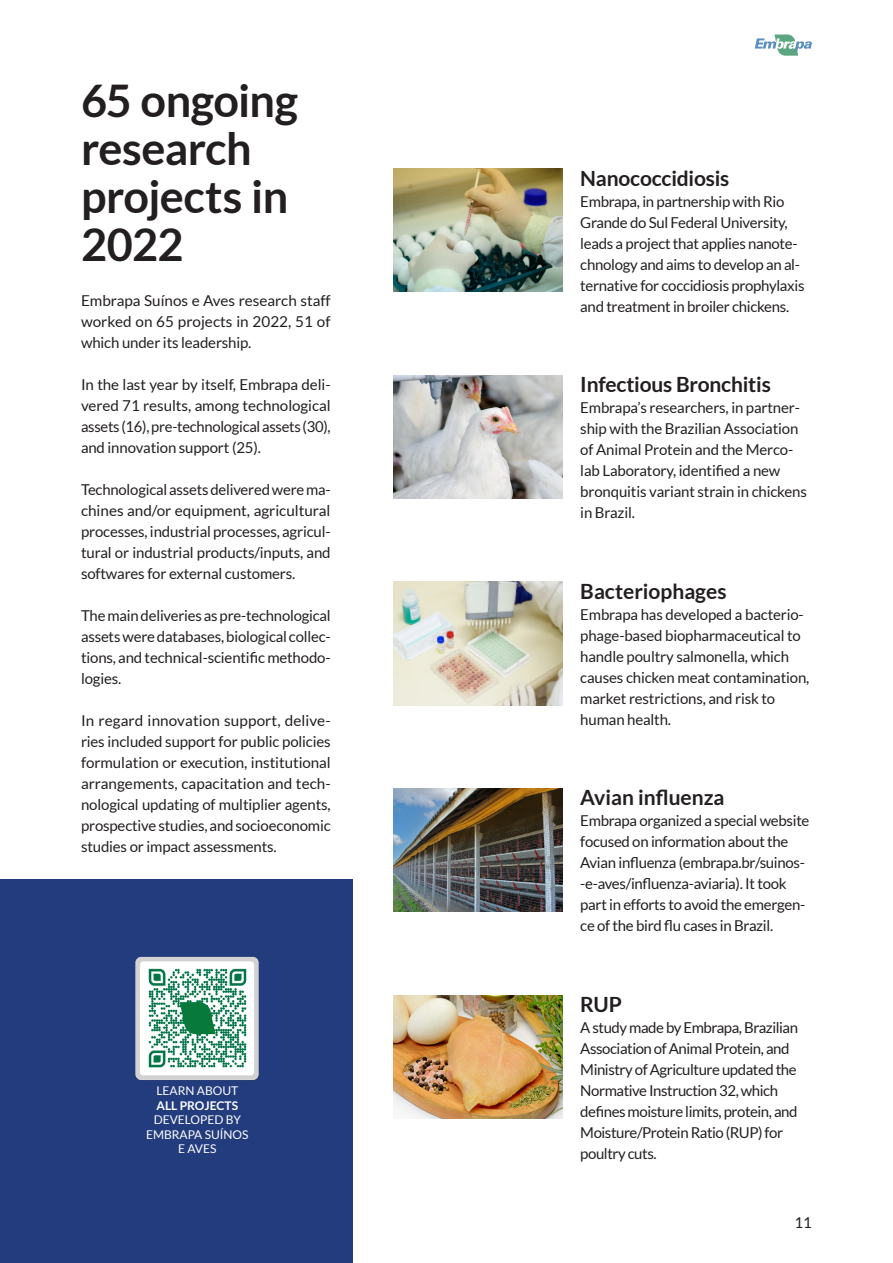
<style>
.page{position:relative;width:893px;height:1263px;background:#fff}
.page>*{position:absolute;margin:0;border:0;box-sizing:border-box;transform-origin:0 0}
._30_32_-_Left{font:700 45px/48px "Lato";letter-spacing:-.015em;color:#231f20}
._14_Auto_-_Left{font:700 21px "Lato";letter-spacing:-.01em;color:#231f20}
._10_14_-_Left_Justify{font:15px/21px "Lato";letter-spacing:-.02em;color:#231f20}
._10_14_-_Right{font:15px "Lato";color:#231f20}
._12_Auto_-_Left{font:12px "Lato";color:#fff}
._12_Auto_-_Left-2{font:700 12px "Lato";color:#fff}
</style>
<div class="page">
<div style="left:0;top:879px;width:353px;height:384px;background:#223c7d"></div>
<img style="left:393px;top:375px;width:169px;height:123px">
<img style="left:393px;top:582px;width:169px;height:123px">
<img style="left:393px;top:788px;width:169px;height:124px">
<img style="left:393px;top:995px;width:169px;height:123px">
<img style="left:393px;top:169px;width:169px;height:122px">
<img style="left:135px;top:956px;width:124px;height:124px">
<img style="left:144px;top:965px;width:106px;height:106px">
<svg style="left:755px;top:35px;width:57px;height:21px"></svg>
<p class="_30_32_-_Left" style="left:81px;top:76px;width:218px">65 ongoing research</p>
<p class="_30_32_-_Left" style="left:81px;top:172px;width:209px">projects in<br>2022</p>
<p class="_10_14_-_Left_Justify" style="left:81px;top:290px;width:251px;text-align:justify">Embrapa Suínos e Aves research staff worked on 65 projects in 2022, 51 of which under its leadership.</p>
<p class="_10_14_-_Left_Justify" style="left:81px;top:374px;width:251px;text-align:justify">In the last year by itself, Embrapa deli&shy;vered 71 results, among technological assets (16), pre-technological assets (30), and innovation support (25).</p>
<p class="_10_14_-_Left_Justify" style="left:81px;top:479px;width:251px;text-align:justify">Technological assets delivered were ma&shy;chines and/or equipment, agricultural processes, industrial processes, agricul&shy;tural or industrial products/inputs, and softwares for external customers.</p>
<p class="_10_14_-_Left_Justify" style="left:81px;top:605px;width:251px;text-align:justify">The main deliveries as pre-technological assets were databases, biological collec&shy;tions, and technical-scientific methodo&shy;logies.</p>
<p class="_10_14_-_Left_Justify" style="left:81px;top:710px;width:251px;text-align:justify">In regard innovation support, delive&shy;ries included support for public policies formulation or execution, institutional arrangements, capacitation and tech&shy;nological updating of multiplier agents, prospective studies, and socioeconomic studies or impact assessments.</p>
<p class="_12_Auto_-_Left" style="left:156px;top:1084px;width:83px">LEARN ABOUT</p>
<p class="_12_Auto_-_Left-2" style="left:157px;top:1098px;width:83px">ALL PROJECTS</p>
<p class="_12_Auto_-_Left" style="left:154px;top:1113px;width:89px">DEVELOPED BY</p>
<p class="_12_Auto_-_Left" style="left:146px;top:1127px;width:104px">EMBRAPA SUÍNOS</p>
<p class="_12_Auto_-_Left" style="left:178px;top:1142px;width:40px">E AVES</p>
<p class="_14_Auto_-_Left" style="left:580px;top:166px;width:151px">Nanococcidiosis</p>
<p class="_10_14_-_Left_Justify" style="left:580px;top:190px;width:226px">Embrapa, in partnership with Rio Grande do Sul Federal University, leads a project that applies nanote&shy;chnology and aims to develop an al&shy;ternative for coccidiosis prophylaxis and treatment in broiler chickens.</p>
<p class="_14_Auto_-_Left" style="left:580px;top:372px;width:192px">Infectious Bronchitis</p>
<p class="_10_14_-_Left_Justify" style="left:580px;top:397px;width:228px">Embrapa’s researchers, in partner&shy;ship with the Brazilian Association of Animal Protein and the Merco&shy;lab Laboratory, identified a new bronquitis variant strain in chickens in Brazil.</p>
<p class="_14_Auto_-_Left" style="left:580px;top:579px;width:148px">Bacteriophages</p>
<p class="_10_14_-_Left_Justify" style="left:580px;top:604px;width:231px">Embrapa has developed a bacterio&shy;phage-based biopharmaceutical to handle poultry salmonella, which causes chicken meat contamination, market restrictions, and risk to human health.</p>
<p class="_14_Auto_-_Left" style="left:580px;top:786px;width:146px">Avian influenza</p>
<p class="_10_14_-_Left_Justify" style="left:580px;top:810px;width:231px">Embrapa organized a special website focused on information about the Avian influenza (embrapa.br/suinos--e-aves/influenza-aviaria). It took part in efforts to avoid the emergen&shy;ce of the bird flu cases in Brazil.</p>
<p class="_14_Auto_-_Left" style="left:580px;top:992px;width:43px">RUP</p>
<p class="_10_14_-_Left_Justify" style="left:580px;top:1017px;width:219px">A study made by Embrapa, Brazilian<br>Association of Animal Protein, and<br>Ministry of Agriculture updated the<br>Normative Instruction 32, which defines moisture limits, protein, and<br>Moisture/Protein Ratio (RUP) for poultry cuts.</p>
<p class="_10_14_-_Right" style="left:795px;top:1214px;width:19px">11</p>
</div>
